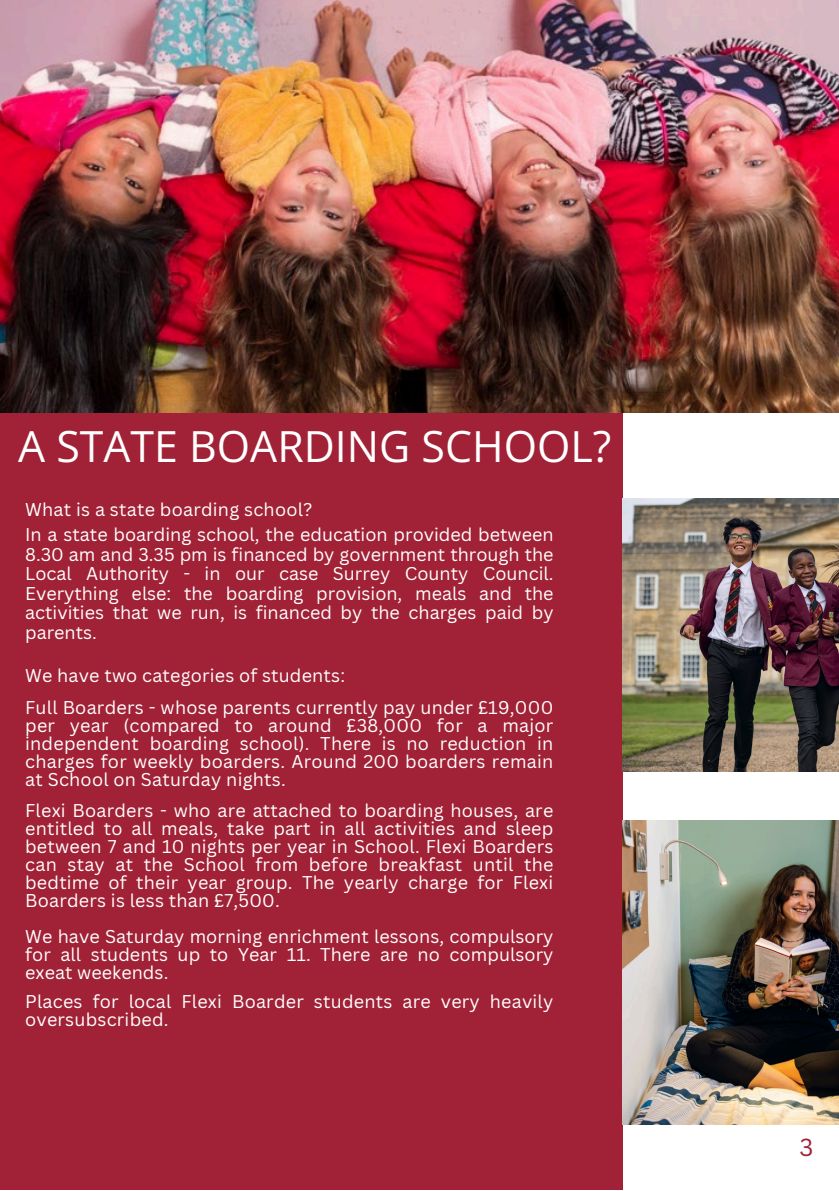
<style>
.page{position:relative;width:839px;height:1191px;background:#fff}
.page>*{position:absolute;margin:0;border:0;box-sizing:border-box;transform-origin:0 0}
.t1{font:42.8px "Open Sans";color:#fff}
.t2{font:24px "Canva Sans";color:#a12236}
.t3{font:18px/18px "Canva Sans";letter-spacing:.01em;color:#fff;text-align:justify}
</style>
<div class="page">
<div style="left:0;top:287px;width:622px;height:903px;background:#a12236"></div>
<img style="left:0;top:0;width:838px;height:412px">
<img style="left:622px;top:821px;width:216px;height:304px">
<img style="left:622px;top:499px;width:216px;height:273px">
<p class="t1" style="left:18px;top:416px;width:594px">A STATE BOARDING SCHOOL?</p>
<p class="t3" style="left:25px;top:500px;width:289px">What is a state boarding school?</p>
<p class="t3" style="left:25px;top:525px;width:530px;line-height:19.6px">In a state boarding school, the education provided between 8.30 am and 3.35 pm is financed by government through the Local Authority - in our case Surrey County Council.<br>Everything else: the boarding provision, meals and the activities that we run, is financed by the charges paid by parents.</p>
<p class="t3" style="left:25px;top:666px;width:321px">We have two categories of students:</p>
<p class="t3" style="left:25px;top:698px;width:529px">Full Boarders - whose parents currently pay under £19,000 per year (compared to around £38,000 for a major independent boarding school). There is no reduction in charges for weekly boarders. Around 200 boarders remain at School on Saturday nights.</p>
<p class="t3" style="left:25px;top:801px;width:529px">Flexi Boarders - who are attached to boarding houses, are entitled to all meals, take part in all activities and sleep between 7 and 10 nights per year in School. Flexi Boarders can stay at the School from before breakfast until the bedtime of their year group. The yearly charge for Flexi Boarders is less than £7,500.</p>
<p class="t3" style="left:25px;top:927px;width:529px">We have Saturday morning enrichment lessons, compulsory for all students up to Year 11. There are no compulsory exeat weekends.</p>
<p class="t3" style="left:25px;top:992px;width:529px">Places for local Flexi Boarder students are very heavily oversubscribed.</p>
<p class="t2" style="left:799px;top:1130px;width:15px">3</p>
</div>
